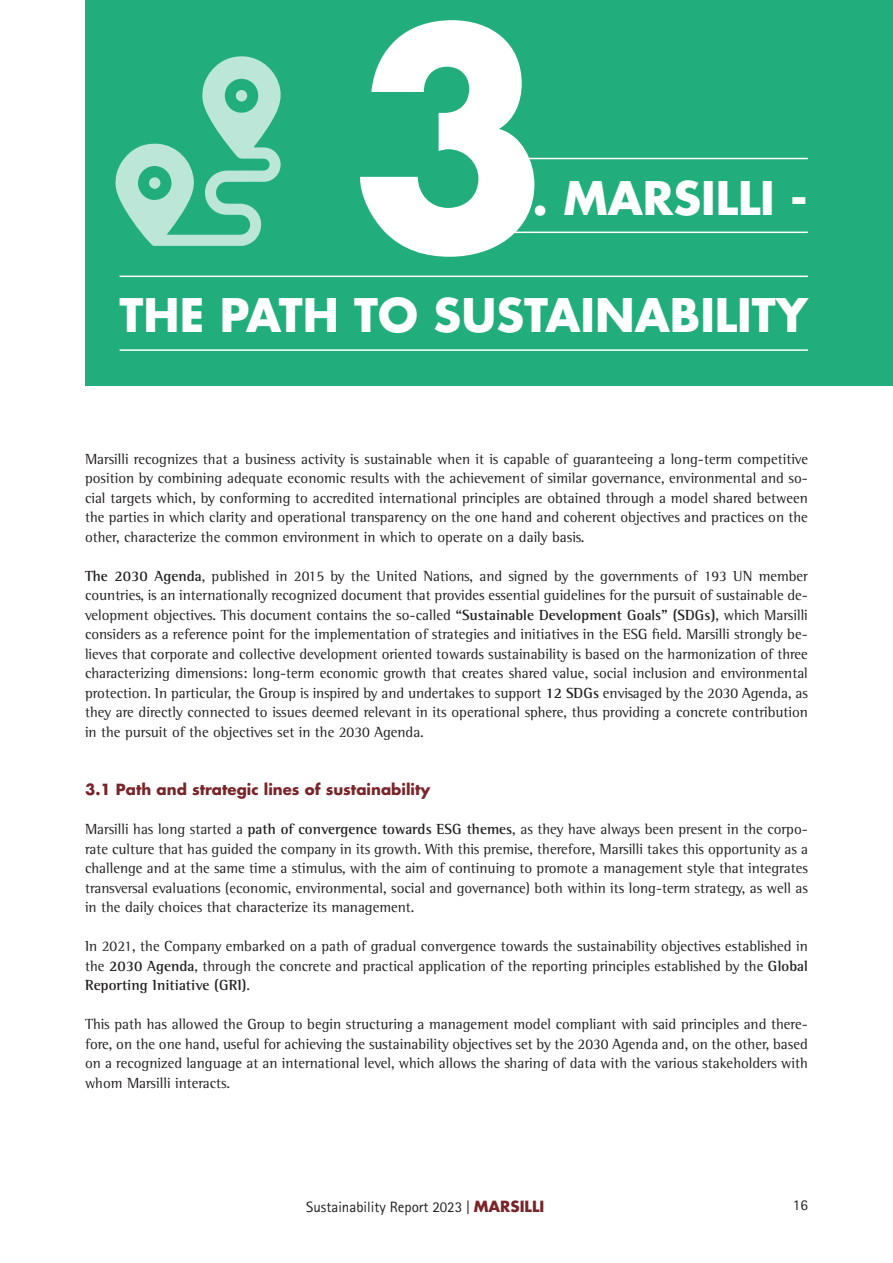
<style>
.page{position:relative;width:893px;height:1263px;background:#fff}
.page>*{position:absolute;margin:0;border:0;box-sizing:border-box;transform-origin:0 0}
.t1{font:700 45px "Futura Std";color:#fff}
.t2{font:15px/19.5px "Rotis Semi Serif Std";color:#231f20;text-align:justify}
.t3{font:700 15px "Futura Std";color:#792429}
.t4{font:15px "Rotis Sans Serif Std";color:#231f20}
.s1{font-weight:700}
.s2{font-family:"Futura Std";font-weight:700;color:#792429}
</style>
<div class="page">
<div style="left:85px;top:0;width:808px;height:386px;background:#22ae7c"></div>
<hr style="left:502px;top:158px;width:306px;height:1px;background:#fff">
<hr style="left:502px;top:232px;width:306px;height:1px;background:#fff">
<hr style="left:120px;top:276px;width:688px;height:1px;background:#fff">
<hr style="left:120px;top:349px;width:688px;height:2px;background:#fff">
<svg style="left:360px;top:20px;width:174px;height:237px"></svg>
<svg style="left:115px;top:56px;width:166px;height:190px"></svg>
<div style="left:236px;top:90px;width:11px;height:12px;background:#bce6d7;border-radius:50%"></div>
<div style="left:149px;top:177px;width:11px;height:12px;background:#bce6d7;border-radius:50%"></div>
<h1 class="t1" style="left:502px;top:168px;width:308px">3. MARSILLI -</h1>
<h1 class="t1" style="left:120px;top:286px;width:690px">THE PATH TO SUSTAINABILITY</h1>
<p class="t2" style="left:85px;top:449px;width:724px">Marsilli recognizes that a business activity is sustainable when it is capable of guaranteeing a long-term competitive position by combining adequate economic results with the achievement of similar governance, environmental and so&shy;cial targets which, by conforming to accredited international principles are obtained through a model shared between the parties in which clarity and operational transparency on the one hand and coherent objectives and practices on the other, characterize the common environment in which to operate on a daily basis.</p>
<p class="t2" style="left:85px;top:566px;width:724px"><span class="s1">The 2030 Agenda</span>, published in 2015 by the United Nations, and signed by the governments of 193 UN member countries, is an internationally recognized document that provides essential guidelines for the pursuit of sustainable de&shy;velopment objectives. This document contains the so-called <span class="s1">“Sustainable Development Goals” (SDGs)</span>, which Marsilli considers as a reference point for the implementation of strategies and initiatives in the ESG field. Marsilli strongly be&shy;lieves that corporate and collective development oriented towards sustainability is based on the harmonization of three characterizing dimensions: long-term economic growth that creates shared value, social inclusion and environmental protection. In particular, the Group is inspired by and undertakes to support <span class="s1">12 SDGs</span> envisaged by the 2030 Agenda, as they are directly connected to issues deemed relevant in its operational sphere, thus providing a concrete contribution in the pursuit of the objectives set in the 2030 Agenda.</p>
<p class="t3" style="left:85px;top:779px;width:347px">3.1 Path and strategic lines of sustainability</p>
<p class="t2" style="left:85px;top:819px;width:724px">Marsilli has long started a <span class="s1">path of convergence towards ESG themes</span>, as they have always been present in the corpo&shy;rate culture that has guided the company in its growth. With this premise, therefore, Marsilli takes this opportunity as a challenge and at the same time a stimulus, with the aim of continuing to promote a management style that integrates transversal evaluations (economic, environmental, social and governance) both within its long-term strategy, as well as in the daily choices that characterize its management.</p>
<p class="t2" style="left:85px;top:936px;width:724px">In 2021, the Company embarked on a path of gradual convergence towards the sustainability objectives established in the <span class="s1">2030 Agenda</span>, through the concrete and practical application of the reporting principles established by the <span class="s1">Global Reporting Initiative (GRI)</span>.</p>
<p class="t2" style="left:85px;top:1014px;width:724px">This path has allowed the Group to begin structuring a management model compliant with said principles and there&shy;fore, on the one hand, useful for achieving the sustainability objectives set by the 2030 Agenda and, on the other, based on a recognized language at an international level, which allows the sharing of data with the various stakeholders with whom Marsilli interacts.</p>
<p class="t4" style="left:306px;top:1198px;width:240px">Sustainability Report 2023 | <span class="s2">MARSILLI</span></p>
<p class="t4" style="left:793px;top:1195px;width:16px">16</p>
</div>
